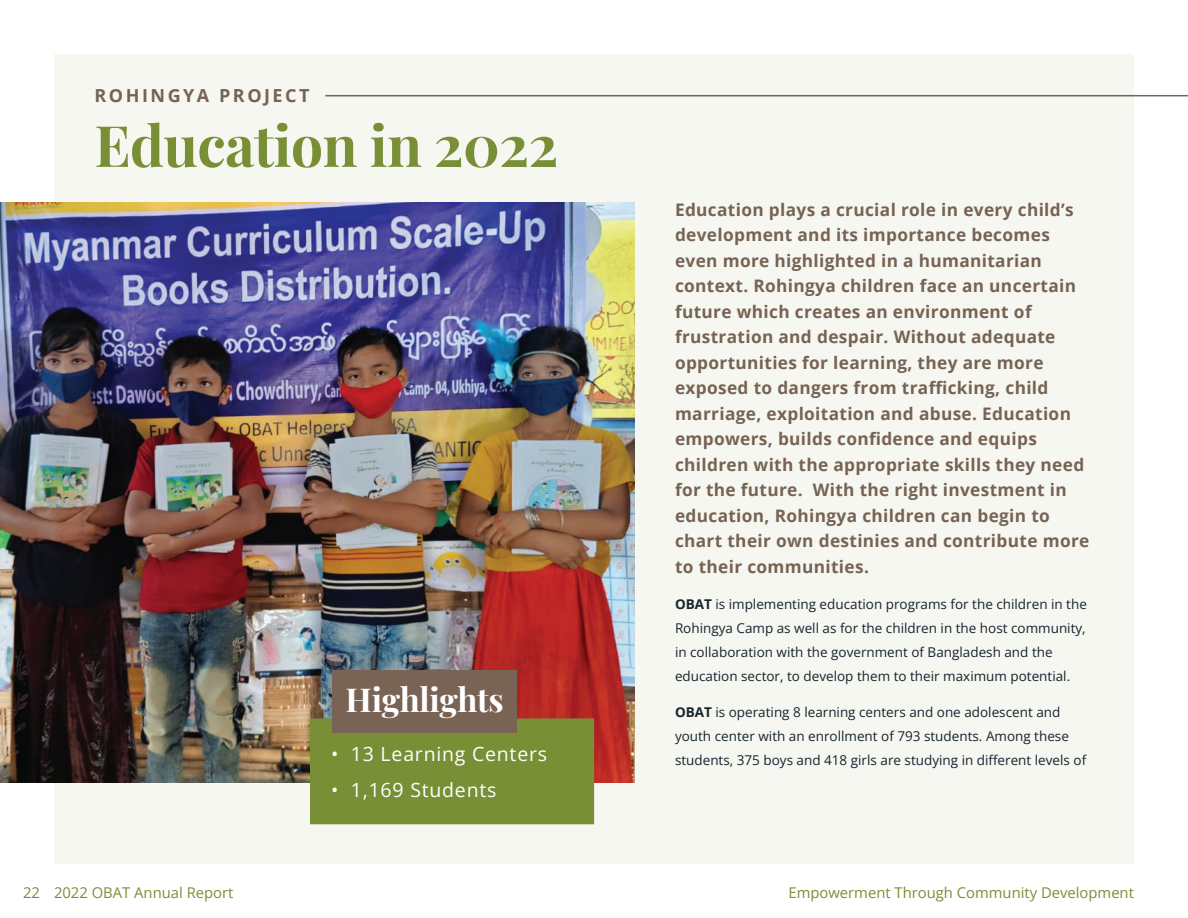
<style>
.page{position:relative;width:1188px;height:918px;background:#fff}
.page>*{position:absolute;margin:0;border:0;box-sizing:border-box;transform-origin:0 0}
.Large_Title{font:700 57px "Playfair Display";letter-spacing:-.01em;color:#788f36}
.Large_Title-2{font:700 33px "Playfair Display";letter-spacing:-.01em;color:#fff}
.Pa4{font:19.5px "Open Sans";letter-spacing:.04em;color:#fff}
.Pa4-2{font:700 18px "Open Sans";letter-spacing:.14em;color:#776354}
.Pa4-3{font:700 17.25px/25.5px "Open Sans";letter-spacing:.02em;color:#776354}
.t1{font:14.85px "Open Sans";color:#788f36}
.Body_NEW{font:13.5px/24px "Open Sans";color:#16242e}
.s1{font-weight:700}
</style>
<div class="page">
<div style="left:54px;top:54px;width:1080px;height:810px;background:#f6f7f1"></div>
<hr style="left:325px;top:95px;width:863px;height:1px;background:#776354">
<img style="left:0;top:202px;width:634px;height:581px">
<div style="left:310px;top:719px;width:284px;height:105px;background:#788f36"></div>
<div style="left:332px;top:670px;width:185px;height:63px;background:#786354"></div>
<p class="Pa4-2" style="left:94px;top:83px;width:217px">ROHINGYA PROJECT</p>
<p class="Large_Title" style="left:94px;top:101px;width:465px">Education in 2022</p>
<p class="Large_Title-2" style="left:346px;top:674px;width:159px">Highlights</p>
<p class="Pa4-3" style="left:675px;top:196px;width:416px">Education plays a crucial role in every child’s development and its importance becomes even more highlighted in a humanitarian context. Rohingya children face an uncertain future which creates an environment of frustration and despair. Without adequate opportunities for learning, they are more exposed to dangers from trafficking, child marriage, exploitation and abuse. Education empowers, builds confidence and equips children with the appropriate skills they need for the future. With the right investment in education, Rohingya children can begin to chart their own destinies and contribute more to their communities.</p>
<p class="Body_NEW" style="left:675px;top:591px;width:413px"><span class="s1">OBAT</span> is implementing education programs for the children in the Rohingya Camp as well as for the children in the host community, in collaboration with the government of Bangladesh and the education sector, to develop them to their maximum potential.</p>
<p class="Body_NEW" style="left:675px;top:699px;width:395px"><span class="s1">OBAT</span> is operating 8 learning centers and one adolescent and youth center with an enrollment of 793 students. Among these</p>
<p class="Pa4" style="left:331px;top:741px;width:218px">• 13 Learning Centers</p>
<p class="Body_NEW" style="left:675px;top:747px;width:413px">students, 375 boys and 418 girls are studying in different levels of</p>
<p class="Pa4" style="left:331px;top:777px;width:167px">• 1,169 Students</p>
<p class="t1" style="left:23px;top:883px;width:212px">22 2022 OBAT Annual Report</p>
<p class="t1" style="left:788px;top:882px;width:347px">Empowerment Through Community Development</p>
</div>
